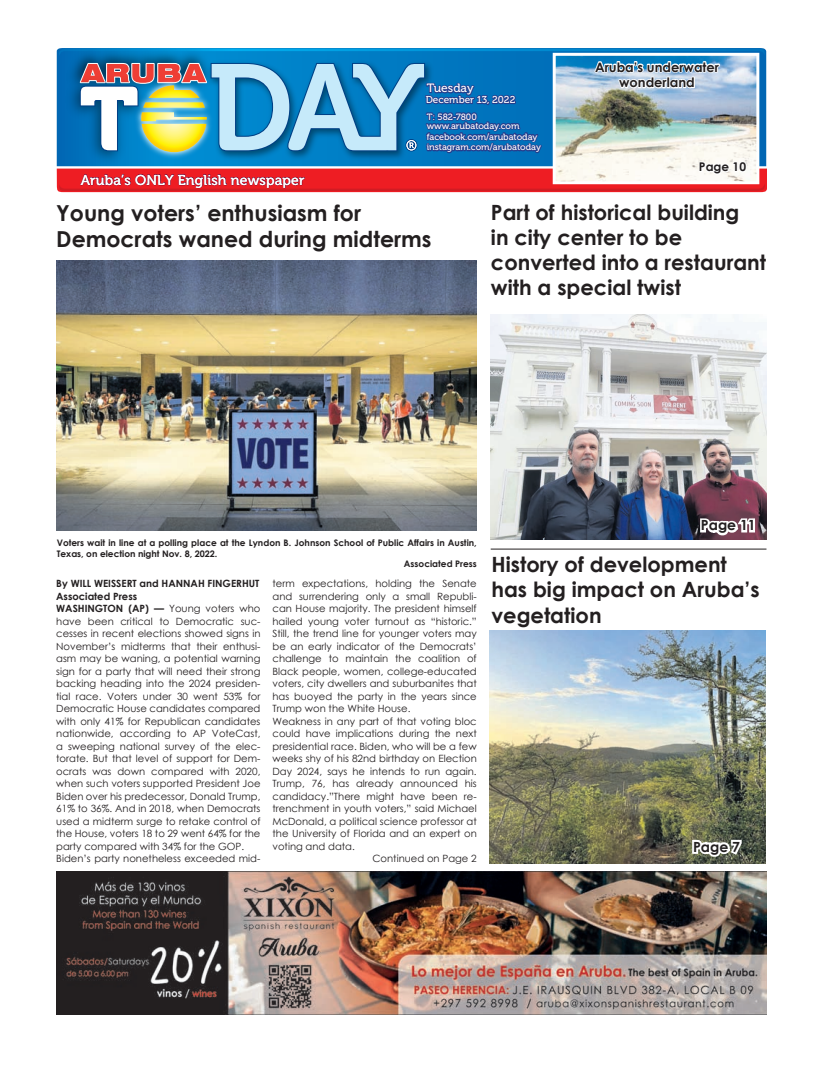
<style>
.page{position:relative;width:823px;height:1078px;background:#fff}
.page>*{position:absolute;margin:0;border:0;box-sizing:border-box;transform-origin:0 0}
.t1{font:700 22px/26.4px "Century Gothic";color:#231f20}
.t2{font:700 21px/25.2px "Century Gothic";color:#231f20}
.t3{font:14.3px "Museo 500";letter-spacing:.015em;color:#fff}
.t4{font:700 14px "Century Gothic";color:#231f20}
.t5{font:700 13px/15.6px "Century Gothic";color:#231f20;text-align:center}
.t6{font:12px "Museo 500";color:#fff}
.t7{font:700 12px "Century Gothic";color:#231f20}
.t8{font:10px/12.5px "Century Gothic";color:#231f20}
.t9{font:10px "Museo 500";color:#fff}
.t10{font:700 9px "Century Gothic";color:#231f20}
.t11{font:9px/9px "Museo 500";color:#fff}
.s1{font-weight:700}
</style>
<div class="page">
<img style="left:62px;top:48px;width:157px;height:1px">
<img style="left:56px;top:871px;width:710px;height:142px">
<img style="left:56px;top:49px;width:709px;height:143px">
<img style="left:490px;top:314px;width:275px;height:225px">
<img style="left:489px;top:630px;width:275px;height:233px">
<svg style="left:689px;top:836px;width:54px;height:23px"></svg>
<svg style="left:697px;top:515px;width:59px;height:23px"></svg>
<img style="left:57px;top:261px;width:419px;height:269px">
<hr style="left:490px;top:548px;width:276px;height:1px;background:#231f20">
<p class="t6" style="left:426px;top:82px;width:48px">Tuesday</p>
<p class="t11" style="left:426px;top:112px;width:94px">T: 582-7800 www.arubatoday.com</p>
<p class="t11" style="left:426px;top:131px;width:116px;line-height:10.8px">facebook.com/arubatoday instagram.com/arubatoday</p>
<p class="t9" style="left:425px;top:94px;width:91px">December 13, 2022</p>
<h3 class="t5" style="left:594px;top:58px;width:125px">Aruba’s underwater wonderland</h3>
<h3 class="t3" style="left:81px;top:172px;width:225px">Aruba’s ONLY English newspaper</h3>
<h1 class="t1" style="left:56px;top:198px;width:376px">Young voters’ enthusiasm for<br>Democrats waned during midterms</h1>
<p class="t7" style="left:698px;top:158px;width:49px">Page 10</p>
<h2 class="t2" style="left:490px;top:198px;width:276px">Part of historical building<br>in city center to be converted into a restaurant with a special twist</h2>
<p class="t10" style="left:57px;top:535px;width:421px">Voters wait in line at a polling place at the Lyndon B. Johnson School of Public Affairs in Austin,</p>
<p class="t10" style="left:57px;top:546px;width:162px">Texas, on election night Nov. 8, 2022.</p>
<p class="t10" style="left:404px;top:557px;width:74px">Associated Press</p>
<p class="t8" style="left:56px;top:577px;width:206px"><span class="s1">By WILL WEISSERT and HANNAH FINGERHUT Associated Press<br>WASHINGTON (AP) —</span> Young voters who have been critical to Democratic suc&shy;cesses in recent elections showed signs in November’s midterms that their enthusi&shy;asm may be waning, a potential warning sign for a party that will need their strong backing heading into the 2024 presiden&shy;tial race. Voters under 30 went 53% for Democratic House candidates compared with only 41% for Republican candidates nationwide, according to AP VoteCast, a sweeping national survey of the elec&shy;torate. But that level of support for Dem&shy;ocrats was down compared with 2020, when such voters supported President Joe Biden over his predecessor, Donald Trump, 61% to 36%. And in 2018, when Democrats used a midterm surge to retake control of the House, voters 18 to 29 went 64% for the party compared with 34% for the GOP.<br>Biden’s party nonetheless exceeded mid-</p>
<p class="t8" style="left:272px;top:577px;width:206px">term expectations, holding the Senate</p>
<p class="t8" style="left:272px;top:589px;width:206px">and surrendering only a small Republi-</p>
<p class="t8" style="left:272px;top:602px;width:206px">can House majority. The president himself</p>
<p class="t8" style="left:272px;top:614px;width:206px">hailed young voter turnout as “historic.”</p>
<p class="t8" style="left:272px;top:627px;width:206px">Still, the trend line for younger voters may</p>
<p class="t8" style="left:272px;top:639px;width:206px">be an early indicator of the Democrats’</p>
<p class="t8" style="left:272px;top:652px;width:206px">challenge to maintain the coalition of</p>
<p class="t8" style="left:272px;top:664px;width:206px">Black people, women, college-educated</p>
<p class="t8" style="left:272px;top:677px;width:206px">voters, city dwellers and suburbanites that</p>
<p class="t8" style="left:272px;top:689px;width:206px">has buoyed the party in the years since</p>
<p class="t8" style="left:272px;top:702px;width:139px">Trump won the White House.</p>
<p class="t8" style="left:272px;top:714px;width:206px">Weakness in any part of that voting bloc</p>
<p class="t8" style="left:272px;top:727px;width:206px">could have implications during the next</p>
<p class="t8" style="left:272px;top:739px;width:206px">presidential race. Biden, who will be a few</p>
<p class="t8" style="left:272px;top:752px;width:206px">weeks shy of his 82nd birthday on Election</p>
<p class="t8" style="left:272px;top:764px;width:206px">Day 2024, says he intends to run again.</p>
<p class="t8" style="left:272px;top:777px;width:205px">Trump, 76, has already announced his</p>
<p class="t8" style="left:272px;top:789px;width:206px">candidacy.”There might have been re-</p>
<p class="t8" style="left:272px;top:802px;width:206px">trenchment in youth voters,” said Michael</p>
<p class="t8" style="left:272px;top:814px;width:206px">McDonald, a political science professor at</p>
<p class="t8" style="left:272px;top:827px;width:206px">the University of Florida and an expert on</p>
<p class="t8" style="left:272px;top:839px;width:84px">voting and data.</p>
<p class="t8" style="left:372px;top:852px;width:106px">Continued on Page 2</p>
<h3 class="t4" style="left:700px;top:514px;width:56px">Page 11</h3>
<h2 class="t2" style="left:491px;top:550px;width:269px">History of development has big impact on Aruba’s vegetation</h2>
<h3 class="t4" style="left:692px;top:836px;width:49px">Page 7</h3>
</div>
